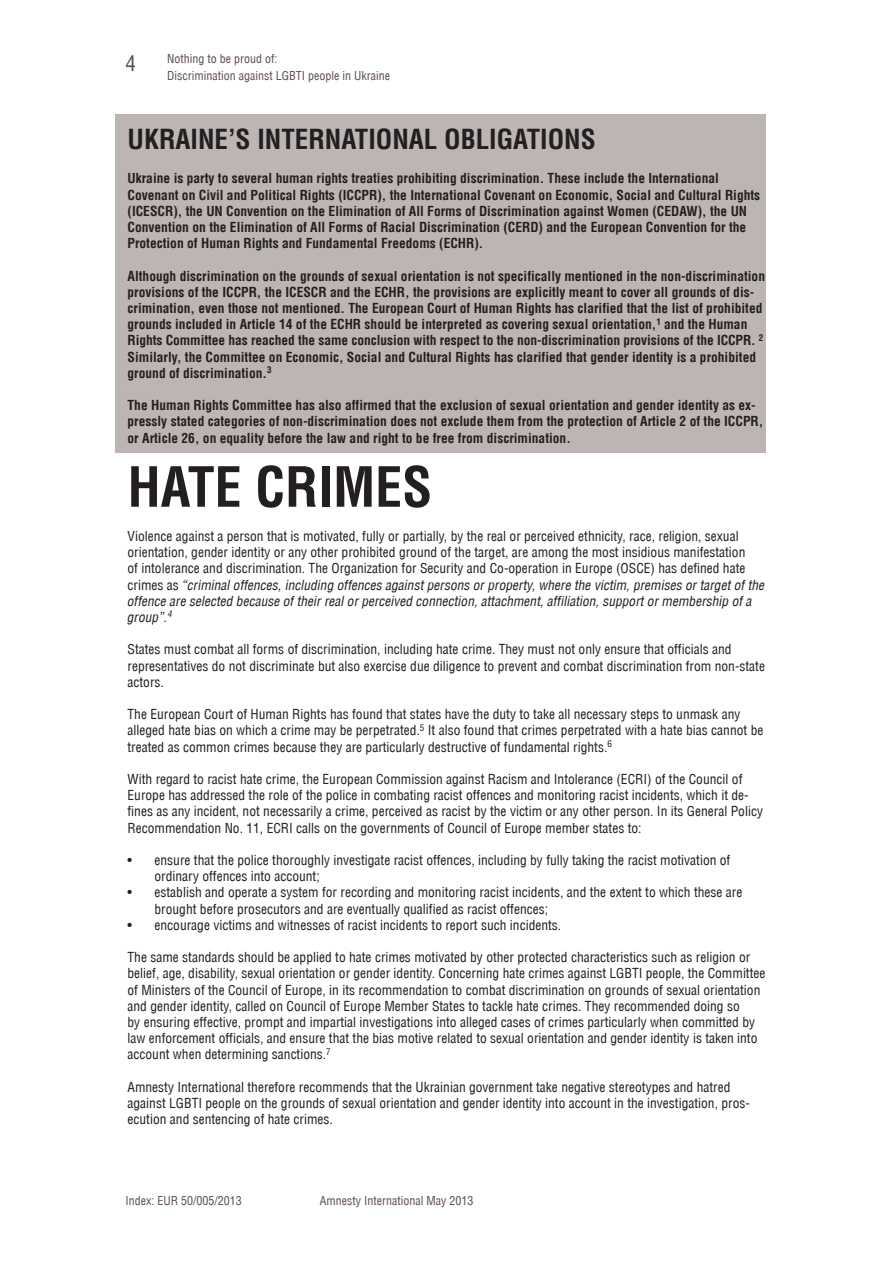
<style>
.page{position:relative;width:893px;height:1263px;background:#fff}
.page>*{position:absolute;margin:0;border:0;box-sizing:border-box;transform-origin:0 0}
.t1{font:700 54px "AG Letterica Condensed";color:#231f20}
.t2{font:700 27px "AG Letterica Condensed";color:#231f20}
.t3{font:21px "AG Letterica Condensed";color:#5d4f4b}
.осн{font:13.5px/16.2px "AG Letterica Condensed";color:#231f20}
.осн-2{font:700 13.5px/16.2px "AG Letterica Condensed";color:#231f20}
.t4{font:12px/16.2px "AG Letterica Condensed";color:#5d4f4b}
.s1{font-style:italic}
</style>
<div class="page">
<div style="left:115px;top:115px;width:650px;height:338px;background:#bdb5b3"></div>
<h3 class="t3" style="left:125px;top:51px;width:12px">4</h3>
<p class="t4" style="left:167px;top:51px;width:224px">Nothing to be proud of:<br>Discrimination against LGBTI people in Ukraine</p>
<p class="t2" style="left:128px;top:123px;width:470px">UKRAINE’S INTERNATIONAL OBLIGATIONS</p>
<p class="осн-2" style="left:128px;top:170px;width:634px">Ukraine is party to several human rights treaties prohibiting discrimination. These include the International Covenant on Civil and Political Rights (ICCPR), the International Covenant on Economic, Social and Cultural Rights (ICESCR), the UN Convention on the Elimination of All Forms of Discrimination against Women (CEDAW), the UN Convention on the Elimination of All Forms of Racial Discrimination (CERD) and the European Convention for the Protection of Human Rights and Fundamental Freedoms (ECHR).</p>
<p class="осн-2" style="left:128px;top:267px;width:639px">Although discrimination on the grounds of sexual orientation is not specifically mentioned in the non-discrimination provisions of the ICCPR, the ICESCR and the ECHR, the provisions are explicitly meant to cover all grounds of dis&shy;crimination, even those not mentioned. The European Court of Human Rights has clarified that the list of prohibited grounds included in Article 14 of the ECHR should be interpreted as covering sexual orientation,<sup>1</sup> and the Human Rights Committee has reached the same conclusion with respect to the non-discrimination provisions of the ICCPR. <sup>2<br></sup>Similarly, the Committee on Economic, Social and Cultural Rights has clarified that gender identity is a prohibited ground of discrimination.<sup>3</sup></p>
<p class="осн-2" style="left:128px;top:397px;width:637px">The Human Rights Committee has also affirmed that the exclusion of sexual orientation and gender identity as ex&shy;pressly stated categories of non-discrimination does not exclude them from the protection of Article 2 of the ICCPR, or Article 26, on equality before the law and right to be free from discrimination.</p>
<p class="t1" style="left:128px;top:455px;width:306px">HATE CRIMES</p>
<p class="осн" style="left:128px;top:528px;width:639px">Violence against a person that is motivated, fully or partially, by the real or perceived ethnicity, race, religion, sexual orientation, gender identity or any other prohibited ground of the target, are among the most insidious manifestation<br>of intolerance and discrimination. The Organization for Security and Co-operation in Europe (OSCE) has defined hate crimes as <span class="s1">“criminal offences, including offences against persons or property, where the victim, premises or target of the offence are selected because of their real or perceived connection, attachment, affiliation, support or membership of a group”.</span><sup>4</sup></p>
<p class="осн" style="left:128px;top:641px;width:639px">States must combat all forms of discrimination, including hate crime. They must not only ensure that officials and representatives do not discriminate but also exercise due diligence to prevent and combat discrimination from non-state actors.</p>
<p class="осн" style="left:128px;top:706px;width:637px">The European Court of Human Rights has found that states have the duty to take all necessary steps to unmask any alleged hate bias on which a crime may be perpetrated.<sup>5</sup> It also found that crimes perpetrated with a hate bias cannot be treated as common crimes because they are particularly destructive of fundamental rights.<sup>6</sup></p>
<p class="осн" style="left:128px;top:771px;width:637px">With regard to racist hate crime, the European Commission against Racism and Intolerance (ECRI) of the Council of Europe has addressed the role of the police in combating racist offences and monitoring racist incidents, which it de&shy;fines as any incident, not necessarily a crime, perceived as racist by the victim or any other person. In its General Policy Recommendation No. 11, ECRI calls on the governments of Council of Europe member states to:</p>
<p class="осн" style="left:155px;top:852px;width:577px;text-indent:-27px">• ensure that the police thoroughly investigate racist offences, including by fully taking the racist motivation of ordinary offences into account;</p>
<p class="осн" style="left:155px;top:884px;width:589px;text-indent:-27px">• establish and operate a system for recording and monitoring racist incidents, and the extent to which these are brought before prosecutors and are eventually qualified as racist offences;</p>
<p class="осн" style="left:128px;top:917px;width:435px">• encourage victims and witnesses of racist incidents to report such incidents.</p>
<p class="осн" style="left:128px;top:949px;width:639px">The same standards should be applied to hate crimes motivated by other protected characteristics such as religion or belief, age, disability, sexual orientation or gender identity. Concerning hate crimes against LGBTI people, the Committee of Ministers of the Council of Europe, in its recommendation to combat discrimination on grounds of sexual orientation and gender identity, called on Council of Europe Member States to tackle hate crimes. They recommended doing so<br>by ensuring effective, prompt and impartial investigations into alleged cases of crimes particularly when committed by law enforcement officials, and ensure that the bias motive related to sexual orientation and gender identity is taken into account when determining sanctions.<sup>7</sup></p>
<p class="осн" style="left:128px;top:1079px;width:624px">Amnesty International therefore recommends that the Ukrainian government take negative stereotypes and hatred against LGBTI people on the grounds of sexual orientation and gender identity into account in the investigation, pros&shy;ecution and sentencing of hate crimes.</p>
<p class="t4" style="left:125px;top:1193px;width:118px">Index: EUR 50/005/2013</p>
<p class="t4" style="left:320px;top:1193px;width:155px">Amnesty International May 2013</p>
</div>
